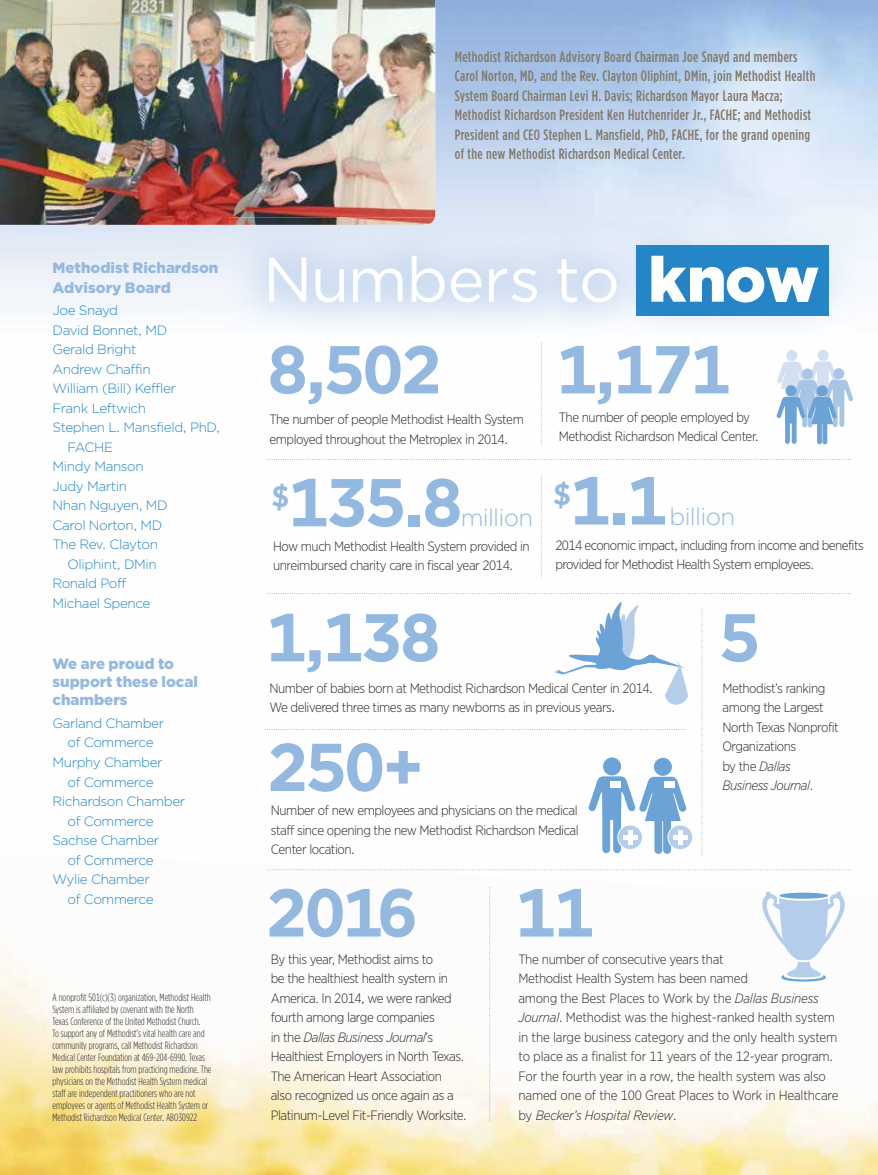
<style>
.page{position:relative;width:878px;height:1175px;background:#fff}
.page>*{position:absolute;margin:0;border:0;box-sizing:border-box;transform-origin:0 0}
.t1{font:700 67.5px/129.6px "Gotham";letter-spacing:-.03em;color:#94b9e0}
.t2{font:63px "Gotham";letter-spacing:-.02em;color:#fff}
.t3{font:700 30px "Gotham";color:#94b9e0}
.t4{font:300 24px "Gotham";letter-spacing:-.03em;color:#94b9e0}
.t5{font:500 15px/19.5px "Gotham Condensed";letter-spacing:.025em;color:#827a6c}
.t6{font:900 15px/18px "Gotham";color:#94b9e0}
.t7{font:300 13.5px/19.5px "Gotham Narrow";letter-spacing:-.035em;color:#292929}
.t8{font:300 13.5px/19.5px "Gotham Narrow";letter-spacing:-.015em;color:#292929}
.t9{font:300 13.5px "Gotham";letter-spacing:-.03em;color:#2488c8}
.t10{font:300 10.5px/12px "Gotham Condensed";color:#292929}
.s1{font-weight:900}
.s2{font-style:italic}
</style>
<div class="page">
<img style="left:0;top:855px;width:878px;height:319px">
<svg style="left:776px;top:350px;width:77px;height:94px"></svg>
<svg style="left:541px;top:475px;width:1px;height:102px"></svg>
<svg style="left:541px;top:343px;width:1px;height:102px"></svg>
<svg style="left:489px;top:887px;width:1px;height:234px"></svg>
<svg style="left:267px;top:869px;width:584px;height:1px"></svg>
<svg style="left:267px;top:459px;width:584px;height:1px"></svg>
<img style="left:230px;top:217px;width:625px;height:120px">
<div style="left:636px;top:245px;width:192px;height:71px;background:#2585c6"></div>
<img style="left:0;top:0;width:435px;height:225px">
<img style="left:230px;top:217px;width:196px;height:8px">
<svg style="left:761px;top:890px;width:84px;height:91px"></svg>
<svg style="left:265px;top:593px;width:586px;height:262px"></svg>
<hr style="left:628px;top:830px;width:4px;height:14px;background:#fff">
<hr style="left:623px;top:835px;width:14px;height:4px;background:#fff">
<hr style="left:678px;top:830px;width:4px;height:14px;background:#fff">
<hr style="left:673px;top:835px;width:14px;height:4px;background:#fff">
<div style="left:610px;top:781px;width:10px;height:7px;background:#fff"></div>
<div style="left:664px;top:781px;width:10px;height:7px;background:#fff"></div>
<p class="t6" style="left:52px;top:258px;width:167px;line-height:19.5px">Methodist Richardson<br>Advisory Board</p>
<p class="t9" style="left:52px;top:302px;width:67px">Joe Snayd</p>
<p class="t9" style="left:52px;top:321px;width:116px">David Bonnet, MD</p>
<p class="t9" style="left:52px;top:341px;width:85px">Gerald Bright</p>
<p class="t9" style="left:52px;top:360px;width:100px">Andrew Chaffin</p>
<p class="t9" style="left:52px;top:380px;width:125px">William (Bill) Keffler</p>
<p class="t9" style="left:52px;top:399px;width:95px">Frank Leftwich</p>
<p class="t9" style="left:52px;top:419px;width:169px">Stephen L. Mansfield, PhD,</p>
<p class="t9" style="left:67px;top:438px;width:47px">FACHE</p>
<p class="t9" style="left:52px;top:458px;width:93px">Mindy Manson</p>
<p class="t9" style="left:52px;top:477px;width:76px">Judy Martin</p>
<p class="t9" style="left:52px;top:497px;width:117px">Nhan Nguyen, MD</p>
<p class="t9" style="left:52px;top:516px;width:111px">Carol Norton, MD</p>
<p class="t9" style="left:52px;top:536px;width:107px">The Rev. Clayton</p>
<p class="t9" style="left:67px;top:555px;width:91px">Oliphint, DMin</p>
<p class="t9" style="left:52px;top:575px;width:75px">Ronald Poff</p>
<p class="t9" style="left:52px;top:594px;width:99px">Michael Spence</p>
<p class="t6" style="left:52px;top:655px;width:147px">We are proud to support these local chambers</p>
<p class="t9" style="left:52px;top:714px;width:113px">Garland Chamber</p>
<p class="t9" style="left:67px;top:734px;width:88px">of Commerce</p>
<p class="t9" style="left:52px;top:753px;width:112px">Murphy Chamber</p>
<p class="t9" style="left:67px;top:773px;width:88px">of Commerce</p>
<p class="t9" style="left:52px;top:792px;width:134px">Richardson Chamber</p>
<p class="t9" style="left:67px;top:812px;width:88px">of Commerce</p>
<p class="t9" style="left:52px;top:831px;width:108px">Sachse Chamber</p>
<p class="t9" style="left:67px;top:851px;width:88px">of Commerce</p>
<p class="t9" style="left:52px;top:870px;width:99px">Wylie Chamber</p>
<p class="t9" style="left:67px;top:890px;width:88px">of Commerce</p>
<p class="t10" style="left:52px;top:991px;width:161px">A nonprofit 501(c)(3) organization, Methodist Health System is affiliated by covenant with the North Texas Conference of the United Methodist Church.<br>To support any of Methodist’s vital health care and community programs, call Methodist Richardson Medical Center Foundation at 469-204-6990. Texas law prohibits hospitals from practicing medicine. The physicians on the Methodist Health System medical staff are independent practitioners who are not employees or agents of Methodist Health System or Methodist Richardson Medical Center. ABO30922</p>
<p class="t5" style="left:454px;top:47px;width:362px">Methodist Richardson Advisory Board Chairman Joe Snayd and members Carol Norton, MD, and the Rev. Clayton Oliphint, DMin, join Methodist Health System Board Chairman Levi H. Davis; Richardson Mayor Laura Macza; Methodist Richardson President Ken Hutchenrider Jr., FACHE; and Methodist President and CEO Stephen L. Mansfield, PhD, FACHE, for the grand opening of the new Methodist Richardson Medical Center.</p>
<h2 class="t2" style="left:263px;top:239px;width:558px">Numbers to <span class="s1">know</span></h2>
<h1 class="t1" style="left:267px;top:304px;width:176px">8,502</h1>
<p class="t7" style="left:269px;top:409px;width:256px">The number of people Methodist Health System employed throughout the Metroplex in 2014.</p>
<h3 class="t3" style="left:271px;top:476px;width:19px">$</h3>
<h1 class="t1" style="left:288px;top:437px;width:176px">135.8</h1>
<h3 class="t4" style="left:460px;top:502px;width:74px">million</h3>
<h1 class="t1" style="left:556px;top:304px;width:176px">1,171</h1>
<p class="t7" style="left:559px;top:407px;width:201px">The number of people employed by<br>Methodist Richardson Medical Center.</p>
<h3 class="t3" style="left:553px;top:474px;width:19px">$</h3>
<h1 class="t1" style="left:570px;top:435px;width:99px">1.1</h1>
<h3 class="t4" style="left:669px;top:501px;width:67px">billion</h3>
<p class="t7" style="left:273px;top:536px;width:258px">How much Methodist Health System provided in unreimbursed charity care in fiscal year 2014.</p>
<p class="t7" style="left:555px;top:535px;width:310px">2014 economic impact, including from income and benefits provided for Methodist Health System employees.</p>
<h1 class="t1" style="left:266px;top:572px;width:176px">1,138<br>250+</h1>
<p class="t7" style="left:269px;top:677px;width:385px">Number of babies born at Methodist Richardson Medical Center in 2014.<br>We delivered three times as many newborns as in previous years.</p>
<p class="t7" style="left:271px;top:800px;width:309px;text-align:justify">Number of new employees and physicians on the medical staff since opening the new Methodist Richardson Medical Center location.</p>
<h1 class="t1" style="left:266px;top:847px;width:153px">2016</h1>
<h1 class="t1" style="left:515px;top:847px;width:80px">11</h1>
<h1 class="t1" style="left:719px;top:572px;width:42px">5</h1>
<p class="t7" style="left:722px;top:677px;width:118px">Methodist’s ranking among the Largest<br>North Texas Nonprofit<br>Organizations<br>by the <span class="s2">Dallas<br>Business Journal</span>.</p>
<p class="t7" style="left:271px;top:948px;width:197px">By this year, Methodist aims to<br>be the healthiest health system in America. In 2014, we were ranked fourth among large companies<br>in the <span class="s2">Dallas Business Journal</span>’s Healthiest Employers in North Texas.<br>The American Heart Association also recognized us once again as a Platinum-Level Fit-Friendly Worksite.</p>
<p class="t8" style="left:518px;top:948px;width:321px">The number of consecutive years that<br>Methodist Health System has been named<br>among the Best Places to Work by the <span class="s2">Dallas Business Journal</span>. Methodist was the highest-ranked health system in the large business category and the only health system to place as a finalist for 11 years of the 12-year program.<br>For the fourth year in a row, the health system was also named one of the 100 Great Places to Work in Healthcare by <span class="s2">Becker’s Hospital Review</span>.</p>
</div>
